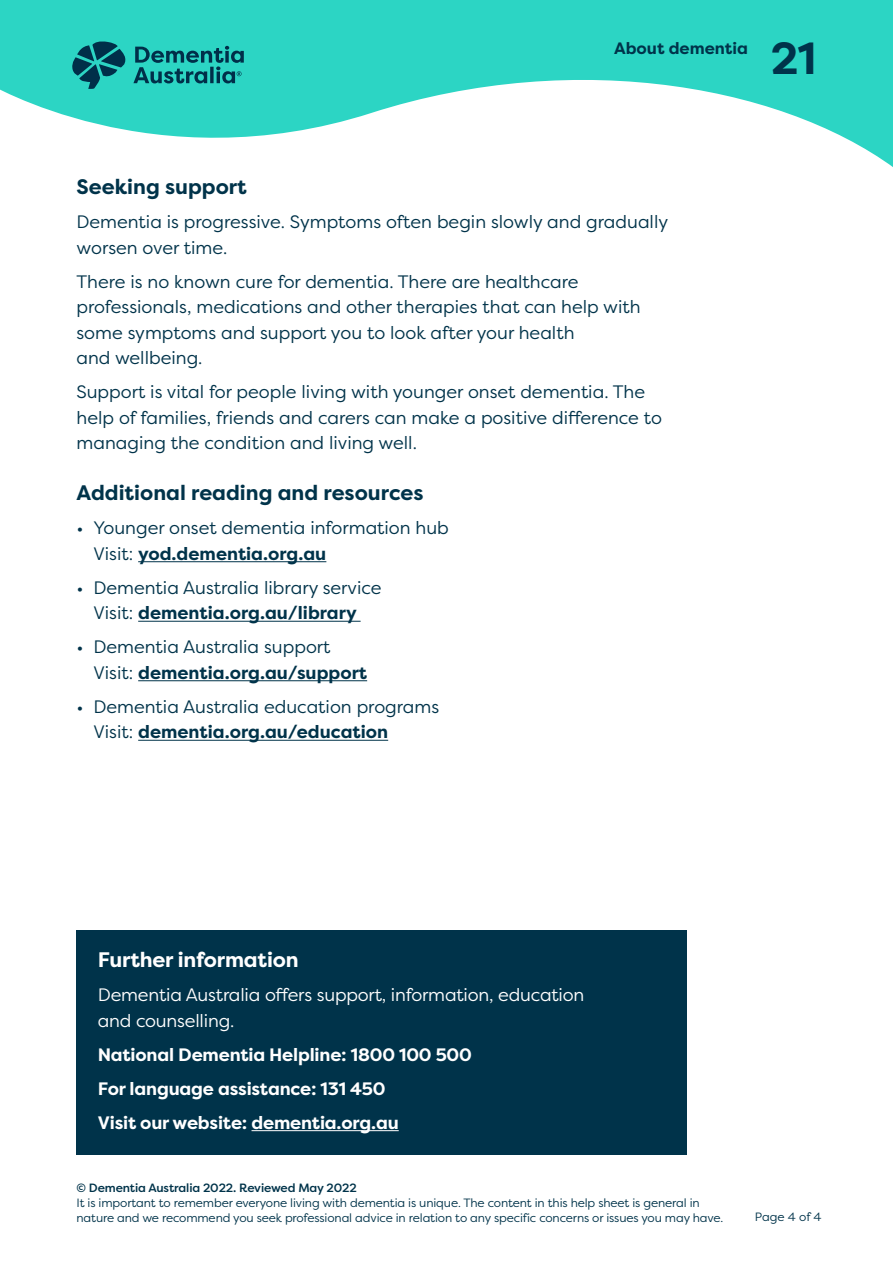
<style>
.page{position:relative;width:893px;height:1263px;background:#fff}
.page>*{position:absolute;margin:0;border:0;box-sizing:border-box;transform-origin:0 0}
.t1{font:700 45px "Filson Pro";color:#00334a}
.t2{font:700 21px "Filson Pro";color:#00334a}
.t3{font:700 21px "Filson Pro";letter-spacing:-.01em;color:#fff}
.Body{font:18px/25.5px "Filson Pro";color:#00334a}
.t4{font:700 18px "Filson Pro";letter-spacing:-.01em;color:#fff}
.t5{font:18px/25.5px "Filson Pro";letter-spacing:-.01em;color:#fff}
.t6{font:700 16.5px "Filson Pro";color:#00334a}
.t7{font:12px/15px "Filson Pro";letter-spacing:-.01em;color:#00334a}
.t8{font:500 12px "Filson Pro";letter-spacing:-.01em;color:#00334a}
.s1{font-weight:700}
</style>
<div class="page">
<svg style="left:0;top:0;width:893px;height:167px;fill:#2cd5c4"></svg>
<svg style="left:72px;top:41px;width:172px;height:48px;background:#1d9d9a"></svg>
<div style="left:77px;top:930px;width:610px;height:64px;background:#00334a"></div>
<div style="left:77px;top:966px;width:610px;height:86px;background:#00334a"></div>
<div style="left:77px;top:1026px;width:610px;height:60px;background:#00334a"></div>
<div style="left:77px;top:1060px;width:610px;height:60px;background:#00334a"></div>
<div style="left:77px;top:1094px;width:610px;height:60px;background:#00334a"></div>
<hr style="left:252px;top:1130px;width:147px;height:1px;background:#fff">
<hr style="left:138px;top:561px;width:188px;height:1px;background:#00334a">
<hr style="left:138px;top:621px;width:223px;height:1px;background:#00334a">
<hr style="left:138px;top:680px;width:229px;height:1px;background:#00334a">
<hr style="left:138px;top:740px;width:250px;height:1px;background:#00334a">
<p class="t6" style="left:614px;top:38px;width:135px">About dementia</p>
<h1 class="t1" style="left:771px;top:30px;width:47px">21</h1>
<h2 class="t2" style="left:77px;top:174px;width:172px">Seeking support</h2>
<p class="Body" style="left:77px;top:209px;width:593px">Dementia is progressive. Symptoms often begin slowly and gradually worsen over time.</p>
<p class="Body" style="left:77px;top:268px;width:566px">There is no known cure for dementia. There are healthcare professionals, medications and other therapies that can help with some symptoms and support you to look after your health<br>and wellbeing.</p>
<p class="Body" style="left:77px;top:379px;width:587px">Support is vital for people living with younger onset dementia. The help of families, friends and carers can make a positive difference to managing the condition and living well.</p>
<h2 class="t2" style="left:77px;top:480px;width:348px">Additional reading and resources</h2>
<p class="Body" style="left:94px;top:515px;width:357px;text-indent:-17px">• Younger onset dementia information hub<br>Visit: <span class="s1">yod.dementia.org.au</span></p>
<p class="Body" style="left:77px;top:574px;width:307px;text-align:center">• Dementia Australia library service<br>Visit: <span class="s1">dementia.org.au/library</span></p>
<p class="Body" style="left:94px;top:634px;width:275px;text-indent:-17px">• Dementia Australia support<br>Visit: <span class="s1">dementia.org.au/support</span></p>
<p class="Body" style="left:94px;top:693px;width:347px;text-indent:-17px">• Dementia Australia education programs<br>Visit: <span class="s1">dementia.org.au/education</span></p>
<p class="t3" style="left:98px;top:947px;width:202px">Further information</p>
<p class="t5" style="left:98px;top:982px;width:488px">Dementia Australia offers support, information, education and counselling.</p>
<p class="t4" style="left:98px;top:1043px;width:376px">National Dementia Helpline: 1800 100 500</p>
<p class="t4" style="left:98px;top:1077px;width:289px">For language assistance: 131 450</p>
<p class="t4" style="left:98px;top:1111px;width:302px">Visit our website: dementia.org.au</p>
<p class="t8" style="left:77px;top:1179px;width:282px">© Dementia Australia 2022. Reviewed May 2022</p>
<p class="t7" style="left:77px;top:1195px;width:648px">It is important to remember everyone living with dementia is unique. The content in this help sheet is general in nature and we recommend you seek professional advice in relation to any specific concerns or issues you may have.</p>
<p class="t7" style="left:755px;top:1209px;width:68px">Page 4 of 4</p>
</div>
